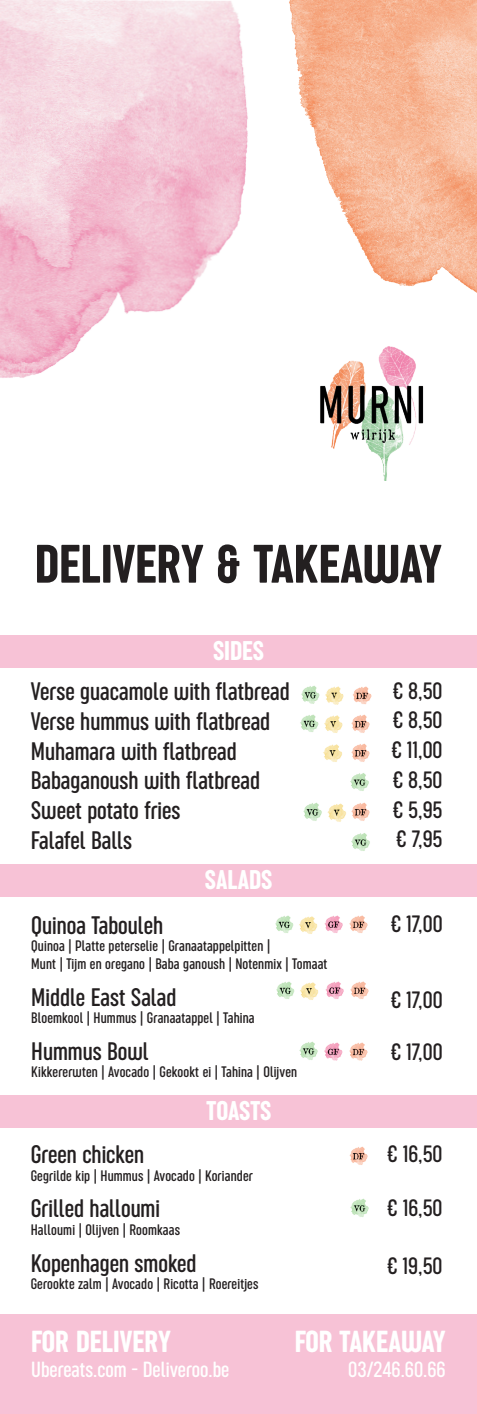
<style>
.page{position:relative;width:477px;height:1414px;background:#fff}
.page>*{position:absolute;margin:0;border:0;box-sizing:border-box;transform-origin:0 0}
.t1{font:56px "Sugo Pro Classic";color:#231f20}
.t2{font:31.5px "Sugo Pro Classic";color:#fff}
.t3{font:28px "Sugo Pro Classic";color:#fff}
.t4{font:300 26.25px/29.8px "Sugo Pro Classic";color:#231f20}
.t5{font:300 24.5px/29.8px "Sugo Pro Classic";color:#231f20;text-align:justify}
.t6{font:300 22.75px "Sugo Pro Classic";color:#fff}
.t7{font:300 15.75px/17.5px "Sugo Pro Classic";letter-spacing:.01em;color:#231f20}
</style>
<div class="page">
<div style="left:0;top:1314px;width:476px;height:100px;background:#f7c2d6"></div>
<div style="left:0;top:635px;width:476px;height:32px;background:#f7c2d6"></div>
<img style="left:299px;top:1041px;width:69px;height:20px">
<img style="left:349px;top:1146px;width:19px;height:19px">
<img style="left:301px;top:685px;width:43px;height:19px">
<img style="left:353px;top:686px;width:19px;height:18px">
<img style="left:300px;top:714px;width:70px;height:19px">
<img style="left:350px;top:773px;width:19px;height:18px">
<img style="left:350px;top:1198px;width:19px;height:19px">
<img style="left:320px;top:346px;width:104px;height:135px">
<img style="left:351px;top:833px;width:19px;height:18px">
<img style="left:0;top:0;width:248px;height:378px">
<img style="left:289px;top:0;width:187px;height:292px">
<img style="left:275px;top:915px;width:93px;height:19px">
<div style="left:0;top:864px;width:476px;height:33px;background:#f7c2d6"></div>
<div style="left:0;top:1095px;width:476px;height:33px;background:#f7c2d6"></div>
<img style="left:276px;top:981px;width:93px;height:19px">
<img style="left:323px;top:743px;width:47px;height:19px">
<img style="left:303px;top:802px;width:67px;height:20px">
<h1 class="t1" style="left:35px;top:532px;width:408px">DELIVERY &amp; TAKEAWAY</h1>
<h3 class="t3" style="left:213px;top:634px;width:53px">SIDES</h3>
<h3 class="t4" style="left:31px;top:676px;width:260px">Verse guacamole with flatbread<br>Verse hummus with flatbread<br>Muhamara with flatbread<br>Babaganoush with flatbread<br>Sweet potato fries<br>Falafel Balls</h3>
<h3 class="t3" style="left:205px;top:864px;width:69px">SALADS</h3>
<h3 class="t4" style="left:31px;top:910px;width:133px">Quinoa Tabouleh</h3>
<p class="t7" style="left:31px;top:937px;width:297px">Quinoa | Platte peterselie | Granaatappelpitten |<br>Munt | Tijm en oregano | Baba ganoush | Notenmix | Tomaat</p>
<h3 class="t4" style="left:31px;top:982px;width:146px">Middle East Salad</h3>
<p class="t7" style="left:31px;top:1009px;width:225px">Bloemkool | Hummus | Granaatappel | Tahina</p>
<h3 class="t4" style="left:31px;top:1036px;width:119px">Hummus Bowl</h3>
<p class="t7" style="left:31px;top:1063px;width:267px">Kikkererwten | Avocado | Gekookt ei | Tahina | Olijven</p>
<h3 class="t3" style="left:206px;top:1095px;width:66px">TOASTS</h3>
<h3 class="t4" style="left:31px;top:1139px;width:115px">Green chicken</h3>
<p class="t7" style="left:31px;top:1166px;width:223px">Gegrilde kip | Hummus | Avocado | Koriander</p>
<h3 class="t4" style="left:31px;top:1194px;width:131px">Grilled halloumi</h3>
<p class="t7" style="left:31px;top:1221px;width:151px">Halloumi | Olijven | Roomkaas</p>
<h3 class="t4" style="left:31px;top:1248px;width:167px">Kopenhagen smoked</h3>
<p class="t7" style="left:31px;top:1275px;width:229px">Gerookte zalm | Avocado | Ricotta | Roereitjes</p>
<h3 class="t5" style="left:391px;top:676px;width:52px">€ 8,50 € 8,50 € 11,00 € 8,50 € 5,95 € 7,95</h3>
<h3 class="t5" style="left:390px;top:909px;width:53px">€ 17,00</h3>
<h3 class="t5" style="left:390px;top:973px;width:53px;line-height:52.5px">€ 17,00 € 17,00</h3>
<h3 class="t5" style="left:387px;top:1138px;width:56px">€ 16,50</h3>
<h3 class="t5" style="left:387px;top:1193px;width:56px">€ 16,50</h3>
<h3 class="t5" style="left:387px;top:1250px;width:56px">€ 19,50</h3>
<h2 class="t2" style="left:31px;top:1324px;width:141px">FOR DELIVERY</h2>
<h3 class="t6" style="left:31px;top:1356px;width:199px">Ubereats.com - Deliveroo.be</h3>
<h2 class="t2" style="left:294px;top:1324px;width:152px">FOR TAKEAWAY</h2>
<h3 class="t6" style="left:348px;top:1356px;width:99px">03/246.60.66</h3>
</div>
